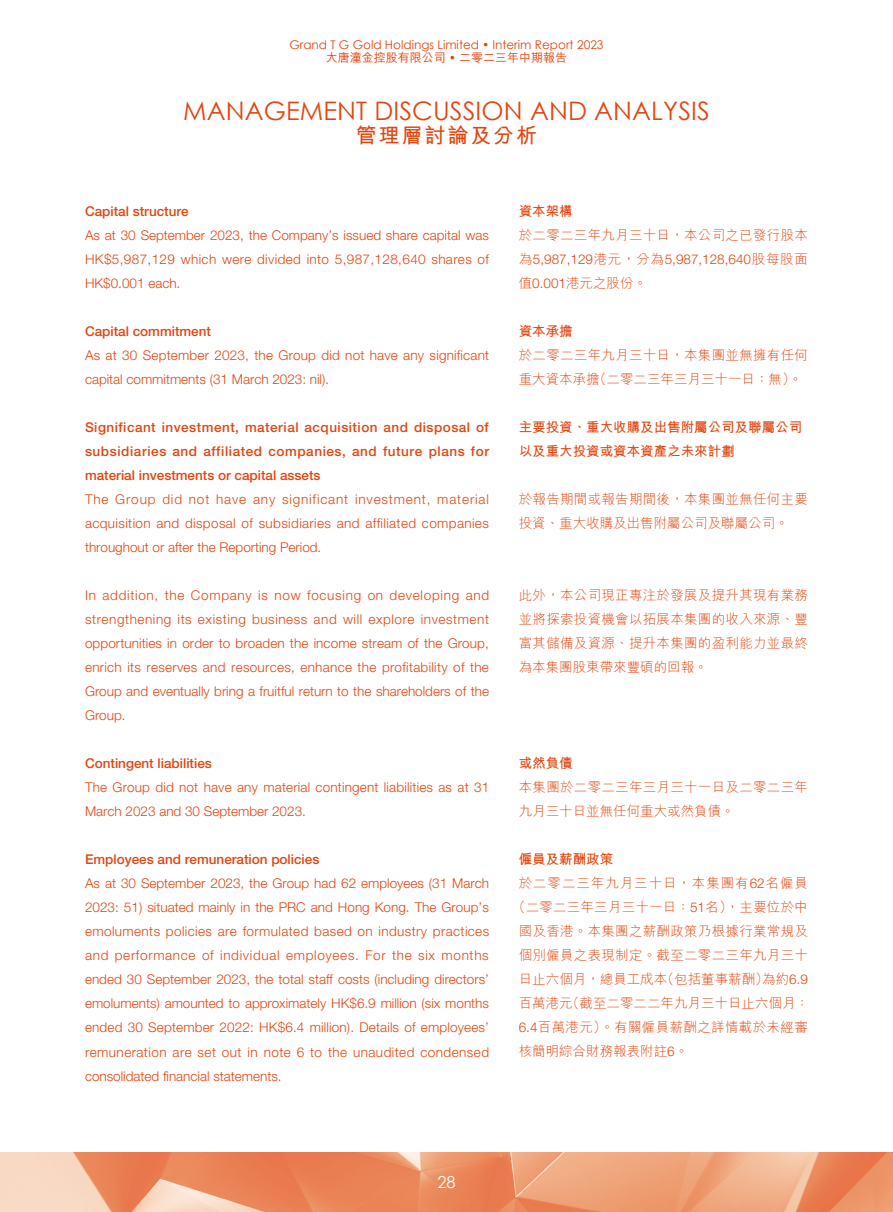
<style>
.page{position:relative;width:893px;height:1212px;background:#fff}
.page>*{position:absolute;margin:0;border:0;box-sizing:border-box;transform-origin:0 0}
.t1{font:25.5px "Century Gothic";letter-spacing:.005em;color:#e14610}
.t2{font:700 21px "M Hei HK";letter-spacing:.09em;color:#e14610}
.t3{font:16.5px "Century Gothic";color:#fff}
.t4{font:300 13.5px/24px "Helvetica Neue LT Std";color:#e14610;text-align:justify}
.t5{font:300 13.5px/24px "M Hei HK";letter-spacing:.02em;color:#e14610}
.t6{font:500 13.5px/24px "Helvetica Neue LT Std";color:#e14610;text-align:justify}
.t7{font:300 13.5px "M Hei HK";color:#e14610}
.t8{font:700 13.5px/24px "M Hei HK";color:#e14610}
.t9{font:300 13.5px "M Hei HK";letter-spacing:.07em;color:#e14610}
.t10{font:12px "Century Gothic";color:#e14610}
.t11{font:500 12px "M Hei HK";color:#e14610}
.s1{font-family:"Century Gothic";font-weight:400}
.s2{font-family:"M Hei HK"}
.s3{font-family:"Helvetica Neue LT Std"}
</style>
<div class="page">
<img style="left:0;top:1152px;width:893px;height:60px">
<p class="t10" style="left:289px;top:36px;width:316px">Grand T G Gold Holdings Limited • Interim Report 2023</p>
<p class="t11" style="left:326px;top:49px;width:243px">大唐潼金控股有限公司 <span class="s1">•</span> 二零二三年中期報告</p>
<h1 class="t1" style="left:183px;top:93px;width:528px">MANAGEMENT DISCUSSION AND ANALYSIS</h1>
<h2 class="t2" style="left:356px;top:120px;width:183px">管理層討論及分析</h2>
<p class="t6" style="left:85px;top:199px;width:105px">Capital structure</p>
<p class="t4" style="left:85px;top:223px;width:405px">As at 30 September 2023, the Company’s issued share capital was HK$5,987,129 which were divided into 5,987,128,640 shares of HK$0.001 each.</p>
<p class="t6" style="left:85px;top:319px;width:128px">Capital commitment</p>
<p class="t4" style="left:85px;top:343px;width:406px">As at 30 September 2023, the Group did not have any significant capital commitments (31 March 2023: nil).</p>
<p class="t6" style="left:85px;top:415px;width:406px">Significant investment, material acquisition and disposal of subsidiaries and affiliated companies, and future plans for material investments or capital assets</p>
<p class="t4" style="left:85px;top:487px;width:405px">The Group did not have any significant investment, material acquisition and disposal of subsidiaries and affiliated companies throughout or after the Reporting Period.</p>
<p class="t4" style="left:85px;top:583px;width:406px">In addition, the Company is now focusing on developing and strengthening its existing business and will explore investment opportunities in order to broaden the income stream of the Group, enrich its reserves and resources, enhance the profitability of the Group and eventually bring a fruitful return to the shareholders of the Group.</p>
<p class="t6" style="left:85px;top:751px;width:128px">Contingent liabilities</p>
<p class="t4" style="left:85px;top:775px;width:406px">The Group did not have any material contingent liabilities as at 31<br>March 2023 and 30 September 2023.</p>
<p class="t6" style="left:85px;top:847px;width:236px">Employees and remuneration policies</p>
<p class="t4" style="left:85px;top:871px;width:406px">As at 30 September 2023, the Group had 62 employees (31 March 2023: 51) situated mainly in the PRC and Hong Kong. The Group’s emoluments policies are formulated based on industry practices and performance of individual employees. For the six months ended 30 September 2023, the total staff costs (including directors’ emoluments) amounted to approximately HK$6.9 million (six months ended 30 September 2022: HK$6.4 million). Details of employees’ remuneration are set out in note 6 to the unaudited condensed consolidated financial statements.</p>
<p class="t8" style="left:519px;top:198px;width:55px">資本架構</p>
<p class="t5" style="left:519px;top:223px;width:291px">於二零二三年九月三十日，本公司之已發行股本</p>
<p class="t4" style="left:519px;top:247px;width:291px"><span class="s2">為</span>5,987,129<span class="s2">港元，分為</span>5,987,128,640<span class="s2">股每股面</span></p>
<p class="t5" style="left:519px;top:271px;width:130px">值<span class="s3">0.001</span>港元之股份。</p>
<p class="t8" style="left:519px;top:318px;width:55px">資本承擔</p>
<p class="t5" style="left:519px;top:343px;width:291px">於二零二三年九月三十日，本集團並無擁有任何重大資本承擔（二零二三年三月三十一日：無）。</p>
<p class="t8" style="left:519px;top:414px;width:285px">主要投資、重大收購及出售附屬公司及聯屬公司以及重大投資或資本資產之未來計劃</p>
<p class="t5" style="left:519px;top:487px;width:291px">於報告期間或報告期間後，本集團並無任何主要投資、重大收購及出售附屬公司及聯屬公司。</p>
<p class="t5" style="left:519px;top:583px;width:291px;text-align:justify">此外，本公司現正專注於發展及提升其現有業務並將探索投資機會以拓展本集團的收入來源、豐富其儲備及資源、提升本集團的盈利能力並最終為本集團股東帶來豐碩的回報。</p>
<p class="t8" style="left:519px;top:750px;width:55px">或然負債</p>
<p class="t5" style="left:519px;top:775px;width:291px">本集團於二零二三年三月三十一日及二零二三年九月三十日並無任何重大或然負債。</p>
<p class="t8" style="left:519px;top:846px;width:96px">僱員及薪酬政策</p>
<p class="t9" style="left:519px;top:876px;width:291px">於二零二三年九月三十日，本集團有<span class="s3">62</span>名僱員</p>
<p class="t5" style="left:512px;top:895px;width:297px">（二零二三年三月三十一日：<span class="s3">51</span>名），主要位於中</p>
<p class="t5" style="left:519px;top:919px;width:291px">國及香港。本集團之薪酬政策乃根據行業常規及</p>
<p class="t5" style="left:519px;top:943px;width:291px">個別僱員之表現制定。截至二零二三年九月三十</p>
<p class="t7" style="left:519px;top:972px;width:291px">日止六個月，總員工成本（包括董事薪酬）為約<span class="s3">6.9</span></p>
<p class="t7" style="left:519px;top:996px;width:292px">百萬港元（截至二零二二年九月三十日止六個月：</p>
<p class="t5" style="left:519px;top:1015px;width:291px"><span class="s3">6.4</span>百萬港元）。有關僱員薪酬之詳情載於未經審</p>
<p class="t7" style="left:519px;top:1044px;width:171px">核簡明綜合財務報表附註<span class="s3">6</span>。</p>
<p class="t3" style="left:437px;top:1170px;width:20px">28</p>
</div>
